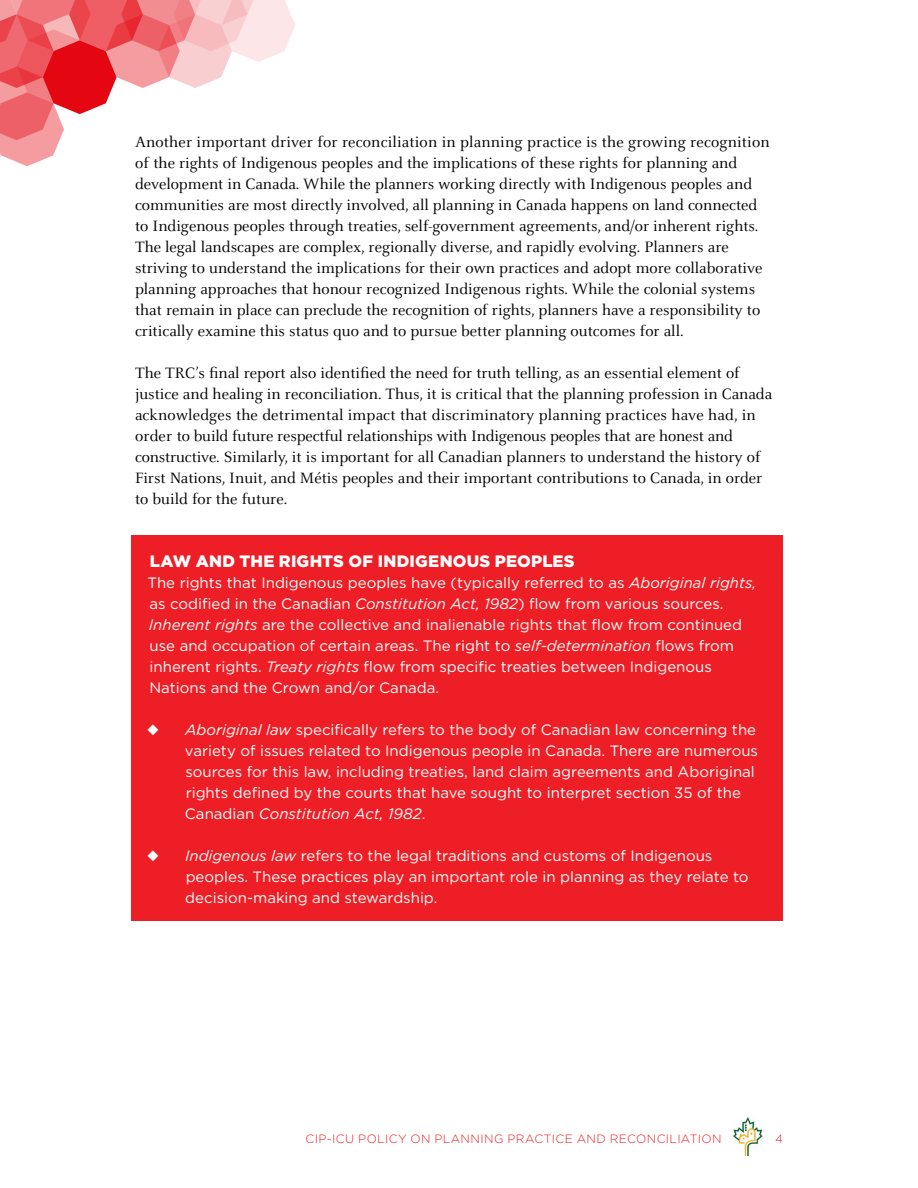
<style>
.page{position:relative;width:918px;height:1188px;background:#fff}
.page>*{position:absolute;margin:0;border:0;box-sizing:border-box;transform-origin:0 0}
.t1{font:16.5px/21px "Celeste OT";color:#000}
.t2{font:900 16.5px "Gotham";letter-spacing:.01em;color:#fff}
.t3{font:15px/21px "Gotham";color:#fff}
.t4{font:300 12px "Gotham";letter-spacing:.035em;color:#ed1e25}
.s1{font-style:italic}
</style>
<div class="page">
<img style="left:734px;top:1118px;width:29px;height:37px">
<svg style="left:0;top:0;width:295px;height:166px"></svg>
<div style="left:131px;top:536px;width:652px;height:385px;background:#ed1e25"></div>
<p class="t1" style="left:135px;top:131px;width:636px">Another important driver for reconciliation in planning practice is the growing recognition of the rights of Indigenous peoples and the implications of these rights for planning and development in Canada. While the planners working directly with Indigenous peoples and communities are most directly involved, all planning in Canada happens on land connected to Indigenous peoples through treaties, self-government agreements, and/or inherent rights.<br>The legal landscapes are complex, regionally diverse, and rapidly evolving. Planners are striving to understand the implications for their own practices and adopt more collaborative planning approaches that honour recognized Indigenous rights. While the colonial systems that remain in place can preclude the recognition of rights, planners have a responsibility to critically examine this status quo and to pursue better planning outcomes for all.</p>
<p class="t1" style="left:135px;top:362px;width:639px">The TRC’s final report also identified the need for truth telling, as an essential element of justice and healing in reconciliation. Thus, it is critical that the planning profession in Canada acknowledges the detrimental impact that discriminatory planning practices have had, in order to build future respectful relationships with Indigenous peoples that are honest and constructive. Similarly, it is important for all Canadian planners to understand the history of First Nations, Inuit, and Métis peoples and their important contributions to Canada, in order to build for the future.</p>
<p class="t2" style="left:150px;top:550px;width:426px">LAW AND THE RIGHTS OF INDIGENOUS PEOPLES</p>
<p class="t3" style="left:148px;top:572px;width:610px">The rights that Indigenous peoples have (typically referred to as <span class="s1">Aboriginal rights, </span>as codified in the Canadian <span class="s1">Constitution Act, 1982</span>) flow from various sources.<br><span class="s1">Inherent rights</span> are the collective and inalienable rights that flow from continued use and occupation of certain areas. The right to <span class="s1">self-determination</span> flows from inherent rights. <span class="s1">Treaty rights</span> flow from specific treaties between Indigenous Nations and the Crown and/or Canada.</p>
<p class="t3" style="left:185px;top:719px;width:575px;text-indent:-38px">◆ <span class="s1">Aboriginal law</span> specifically refers to the body of Canadian law concerning the variety of issues related to Indigenous people in Canada. There are numerous sources for this law, including treaties, land claim agreements and Aboriginal rights defined by the courts that have sought to interpret section 35 of the Canadian <span class="s1">Constitution Act, 1982</span>.</p>
<p class="t3" style="left:185px;top:845px;width:565px;text-indent:-38px">◆ <span class="s1">Indigenous law</span> refers to the legal traditions and customs of Indigenous peoples. These practices play an important role in planning as they relate to decision-making and stewardship.</p>
<p class="t4" style="left:305px;top:1131px;width:418px">CIP-ICU POLICY ON PLANNING PRACTICE AND RECONCILIATION</p>
<p class="t4" style="left:775px;top:1131px;width:9px">4</p>
</div>
